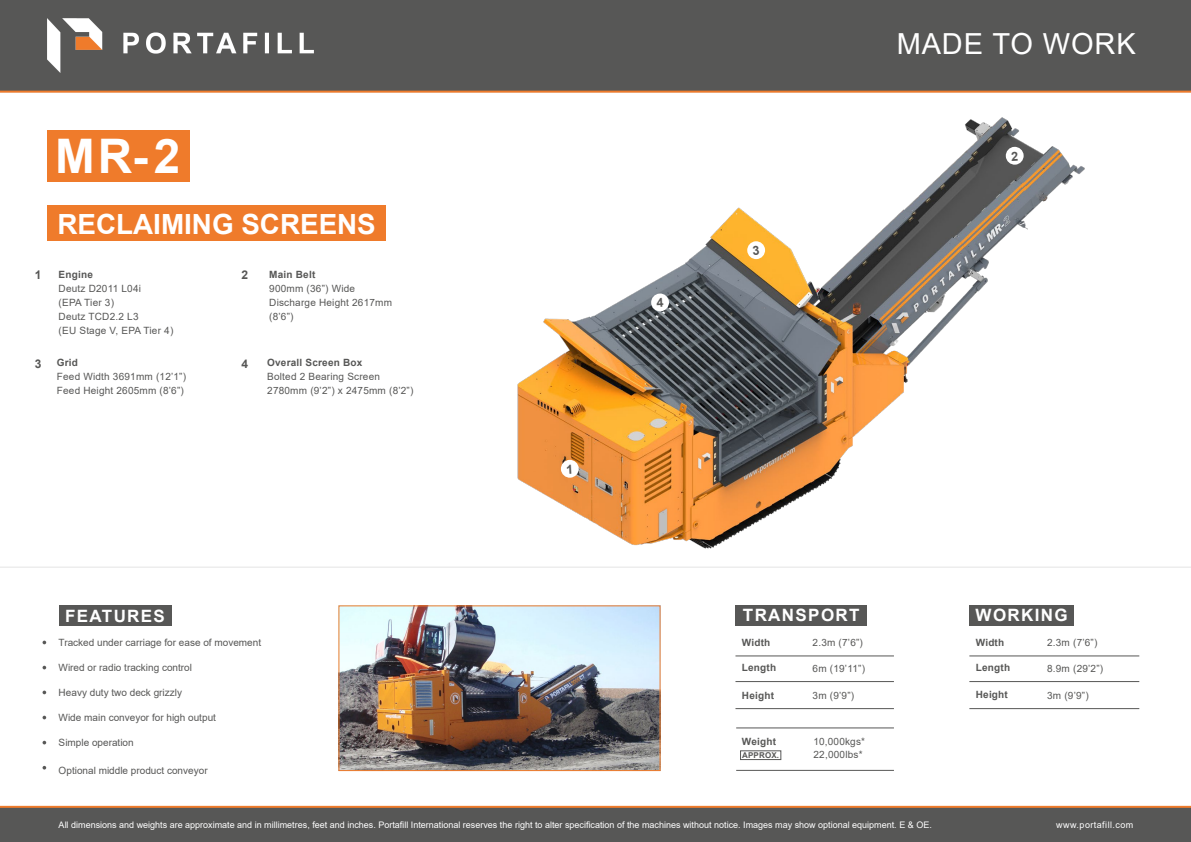
<style>
.page{position:relative;width:1191px;height:842px;background:#fff}
.page>*{position:absolute;margin:0;border:0;box-sizing:border-box;transform-origin:0 0}
.t1{font:700 47.7px "Arial";color:#fff}
.t2{font:29px "Arial";letter-spacing:.03em;color:#fff}
.t3{font:700 27.8px "Arial";color:#fff}
.t4{font:700 17px "Arial";letter-spacing:.08em;color:#fff}
.t5{font:700 12px "Arial";color:#575756}
.t6{font:10px "Arial";color:#575756}
.t7{font:10px/14px "Arial";letter-spacing:.02em;color:#575756}
.t8{font:700 10px "Arial";letter-spacing:.02em;color:#575756}
.t9{font:9px "Arial";color:#fff}
.t10{font:9px "Arial";letter-spacing:.05em;color:#fff}
.t11{font:700 8px "Arial";letter-spacing:.02em;color:#575756}
</style>
<div class="page">
<img style="left:386px;top:117px;width:793px;height:451px">
<div style="left:0;top:0;width:1191px;height:93px;background:#575756"></div>
<div style="left:0;top:806px;width:1191px;height:36px;background:#575756"></div>
<div style="left:47px;top:130px;width:143px;height:52px;background:#ef7b2b"></div>
<div style="left:47px;top:206px;width:339px;height:35px;background:#ef7b2b"></div>
<div style="left:59px;top:606px;width:112px;height:20px;background:#575756"></div>
<img style="left:340px;top:607px;width:318px;height:162px">
<div style="left:338px;top:605px;width:322px;height:166px;border:1px solid #ef7b2b"></div>
<div style="left:560px;top:460px;width:19px;height:18px;background:#fff;border-radius:50%"></div>
<div style="left:1005px;top:147px;width:19px;height:18px;background:#fff;border-radius:50%"></div>
<div style="left:747px;top:241px;width:18px;height:18px;background:#fff;border-radius:50%"></div>
<div style="left:651px;top:293px;width:18px;height:19px;background:#fff;border-radius:50%"></div>
<img style="left:47px;top:18px;width:272px;height:54px">
<hr style="left:735px;top:656px;width:159px;height:1px;background:#575756">
<hr style="left:969px;top:656px;width:170px;height:1px;background:#575756">
<hr style="left:735px;top:681px;width:159px;height:1px;background:#575756">
<hr style="left:969px;top:681px;width:170px;height:1px;background:#575756">
<hr style="left:735px;top:708px;width:159px;height:1px;background:#575756">
<hr style="left:969px;top:708px;width:170px;height:1px;background:#575756">
<div style="left:735px;top:605px;width:132px;height:20px;background:#575756"></div>
<div style="left:969px;top:605px;width:105px;height:20px;background:#575756"></div>
<hr style="left:736px;top:770px;width:158px;height:1px;background:#575756">
<hr style="left:736px;top:728px;width:158px;height:1px;background:#575756">
<div style="left:740px;top:751px;width:41px;height:9px;border:1px solid #575756"></div>
<h1 class="t1" style="left:55px;top:123px;width:127px">MR-2</h1>
<h3 class="t3" style="left:58px;top:205px;width:320px">RECLAIMING SCREENS</h3>
<p class="t5" style="left:35px;top:266px;width:8px">1</p>
<p class="t5" style="left:241px;top:266px;width:8px">2</p>
<p class="t8" style="left:59px;top:267px;width:36px">Engine</p>
<p class="t7" style="left:59px;top:281px;width:116px">Deutz D2011 L04i<br>(EPA Tier 3)<br>Deutz TCD2.2 L3<br>(EU Stage V, EPA Tier 4)</p>
<p class="t8" style="left:57px;top:356px;width:23px">Grid</p>
<p class="t7" style="left:57px;top:370px;width:131px">Feed Width 3691mm (12’1”)<br>Feed Height 2605mm (8’6”)</p>
<p class="t5" style="left:35px;top:355px;width:8px">3</p>
<p class="t5" style="left:241px;top:355px;width:8px">4</p>
<p class="t8" style="left:269px;top:267px;width:48px">Main Belt</p>
<p class="t7" style="left:269px;top:281px;width:124px">900mm (36”) Wide<br>Discharge Height 2617mm (8’6”)</p>
<p class="t8" style="left:267px;top:356px;width:97px">Overall Screen Box</p>
<p class="t7" style="left:267px;top:370px;width:148px">Bolted 2 Bearing Screen<br>2780mm (9’2”) x 2475mm (8’2”)</p>
<h3 class="t4" style="left:65px;top:604px;width:101px">FEATURES</h3>
<p class="t6" style="left:59px;top:636px;width:204px">Tracked under carriage for ease of movement</p>
<p class="t6" style="left:59px;top:661px;width:135px">Wired or radio tracking control</p>
<p class="t6" style="left:59px;top:686px;width:125px">Heavy duty two deck grizzly</p>
<p class="t6" style="left:59px;top:711px;width:159px">Wide main conveyor for high output</p>
<p class="t6" style="left:59px;top:736px;width:77px">Simple operation</p>
<p class="t6" style="left:59px;top:764px;width:150px">Optional middle product conveyor</p>
<h2 class="t2" style="left:896px;top:24px;width:240px">MADE TO WORK</h2>
<h3 class="t4" style="left:743px;top:603px;width:118px">TRANSPORT</h3>
<h3 class="t4" style="left:975px;top:603px;width:94px">WORKING</h3>
<p class="t8" style="left:742px;top:635px;width:30px">Width</p>
<p class="t8" style="left:975px;top:635px;width:30px">Width</p>
<p class="t8" style="left:742px;top:661px;width:36px">Length</p>
<p class="t8" style="left:975px;top:660px;width:36px">Length</p>
<p class="t8" style="left:742px;top:688px;width:34px">Height</p>
<p class="t8" style="left:975px;top:688px;width:34px">Height</p>
<p class="t6" style="left:812px;top:636px;width:52px">2.3m (7’6”)</p>
<p class="t6" style="left:1047px;top:636px;width:52px">2.3m (7’6”)</p>
<p class="t6" style="left:812px;top:662px;width:54px">6m (19’11”)</p>
<p class="t6" style="left:1047px;top:661px;width:58px">8.9m (29’2”)</p>
<p class="t6" style="left:812px;top:689px;width:43px">3m (9’9”)</p>
<p class="t6" style="left:1047px;top:689px;width:43px">3m (9’9”)</p>
<p class="t8" style="left:742px;top:734px;width:36px">Weight</p>
<p class="t7" style="left:813px;top:734px;width:53px">10,000kgs*</p>
<p class="t11" style="left:742px;top:750px;width:38px">APPROX.</p>
<p class="t7" style="left:813px;top:748px;width:51px">22,000lbs*</p>
<p class="t9" style="left:59px;top:818px;width:874px">All dimensions and weights are approximate and in millimetres, feet and inches. Portafill International reserves the right to alter specification of the machines without notice. Images may show optional equipment. E &amp; OE.</p>
<p class="t10" style="left:1056px;top:818px;width:79px">www.portafill.com</p>
</div>
